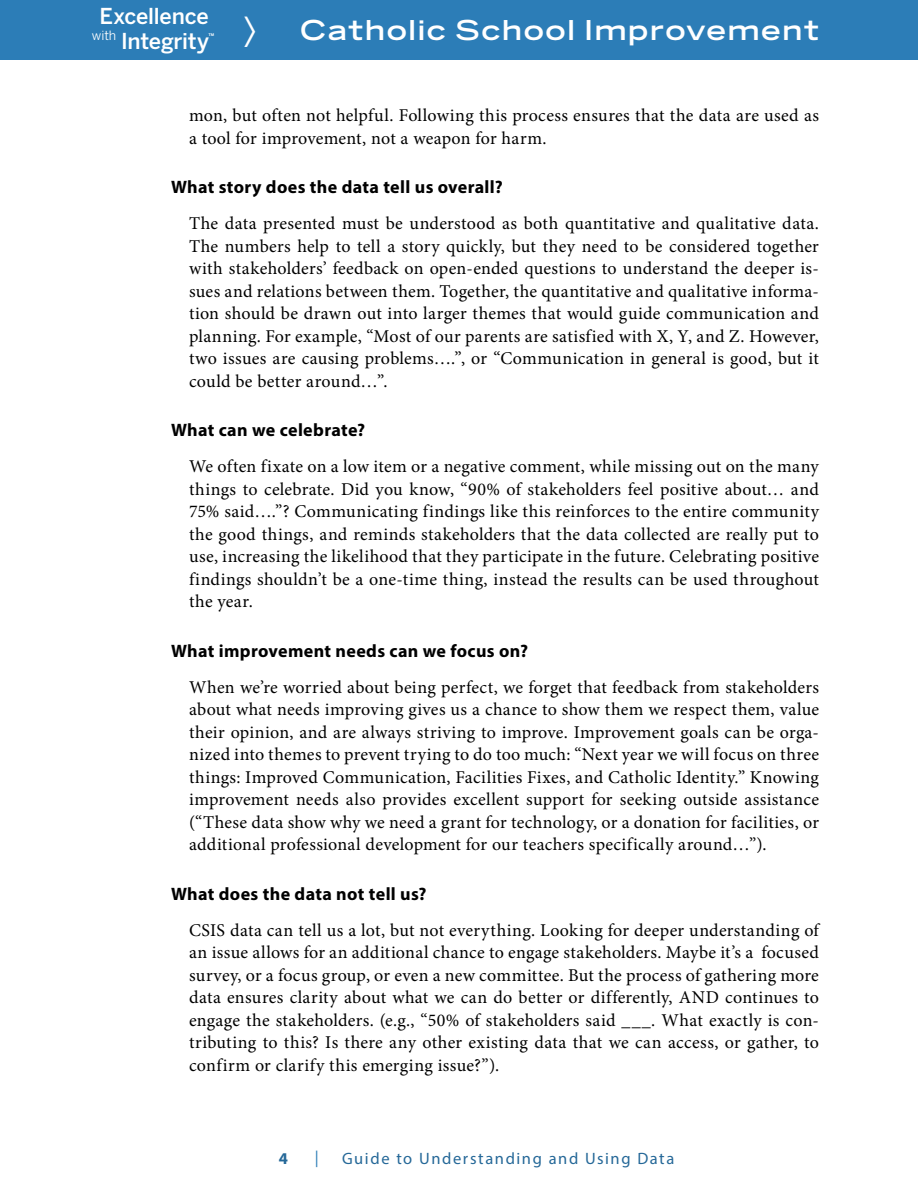
<style>
.page{position:relative;width:918px;height:1188px;background:#fff}
.page>*{position:absolute;margin:0;border:0;box-sizing:border-box;transform-origin:0 0}
.t1{font:57.6px "Benton Sans Wide";color:#fff;scale:.62 1}
.t2{font:500 27px "Benton Sans Wide";letter-spacing:.035em;color:#fff}
.t3{font:500 21.75px/24.6px "Benton Sans";letter-spacing:-.01em;color:#fff;text-align:center}
.t4{font:18px/22.5px "Minion Pro";letter-spacing:.015em;color:#000;text-align:justify}
.t5{font:700 18px "Myriad Pro";letter-spacing:.02em;color:#000}
.t6{font:16.5px "Myriad Pro";letter-spacing:.1em;color:#256898}
.t7{font:700 16.5px "Myriad Pro";color:#256898}
.t8{font:16.5px "Myriad Pro";color:#2c7db7}
.t9{font:500 6.3px "Benton Sans";color:#fff}
</style>
<div class="page">
<div style="left:0;top:0;width:918px;height:60px;background:#2c7db7"></div>
<p class="t3" style="left:92px;top:4px;width:119px">Excellence <sup>with</sup> Integrity</p>
<p class="t9" style="left:209px;top:31px;width:7px">™</p>
<h1 class="t1" style="left:242px;top:-6px;width:26px">›</h1>
<h2 class="t2" style="left:300px;top:13px;width:522px">Catholic School Improvement</h2>
<p class="t4" style="left:189px;top:104px;width:632px">mon, but often not helpful. Following this process ensures that the data are used as a tool for improvement, not a weapon for harm.</p>
<p class="t5" style="left:171px;top:175px;width:333px">What story does the data tell us overall?</p>
<p class="t4" style="left:189px;top:212px;width:632px">The data presented must be understood as both quantitative and qualitative data.<br>The numbers help to tell a story quickly, but they need to be considered together with stakeholders’ feedback on open-ended questions to understand the deeper is&shy;sues and relations between them. Together, the quantitative and qualitative informa&shy;tion should be drawn out into larger themes that would guide communication and planning. For example, “Most of our parents are satisfied with X, Y, and Z. However, two issues are causing problems….”, or “Communication in general is good, but it could be better around…”.</p>
<p class="t5" style="left:171px;top:418px;width:196px">What can we celebrate?</p>
<p class="t4" style="left:189px;top:455px;width:631px">We often fixate on a low item or a negative comment, while missing out on the many things to celebrate. Did you know, “90% of stakeholders feel positive about… and 75% said….”? Communicating findings like this reinforces to the entire community the good things, and reminds stakeholders that the data collected are really put to use, increasing the likelihood that they participate in the future. Celebrating positive findings shouldn’t be a one-time thing, instead the results can be used throughout the year.</p>
<p class="t5" style="left:171px;top:639px;width:359px">What improvement needs can we focus on?</p>
<p class="t4" style="left:189px;top:676px;width:632px">When we’re worried about being perfect, we forget that feedback from stakeholders about what needs improving gives us a chance to show them we respect them, value their opinion, and are always striving to improve. Improvement goals can be orga&shy;nized into themes to prevent trying to do too much: “Next year we will focus on three things: Improved Communication, Facilities Fixes, and Catholic Identity.” Knowing improvement needs also provides excellent support for seeking outside assistance (“These data show why we need a grant for technology, or a donation for facilities, or additional professional development for our teachers specifically around…”).</p>
<p class="t5" style="left:171px;top:882px;width:257px">What does the data not tell us?</p>
<p class="t4" style="left:189px;top:919px;width:632px">CSIS data can tell us a lot, but not everything. Looking for deeper understanding of an issue allows for an additional chance to engage stakeholders. Maybe it’s a focused survey, or a focus group, or even a new committee. But the process of gathering more data ensures clarity about what we can do better or differently, AND continues to engage the stakeholders. (e.g., “50% of stakeholders said ___. What exactly is con&shy;tributing to this? Is there any other existing data that we can access, or gather, to confirm or clarify this emerging issue?”).</p>
<p class="t7" style="left:279px;top:1148px;width:11px">4</p>
<p class="t8" style="left:315px;top:1147px;width:5px">|</p>
<p class="t6" style="left:342px;top:1149px;width:334px">Guide to Understanding and Using Data</p>
</div>
